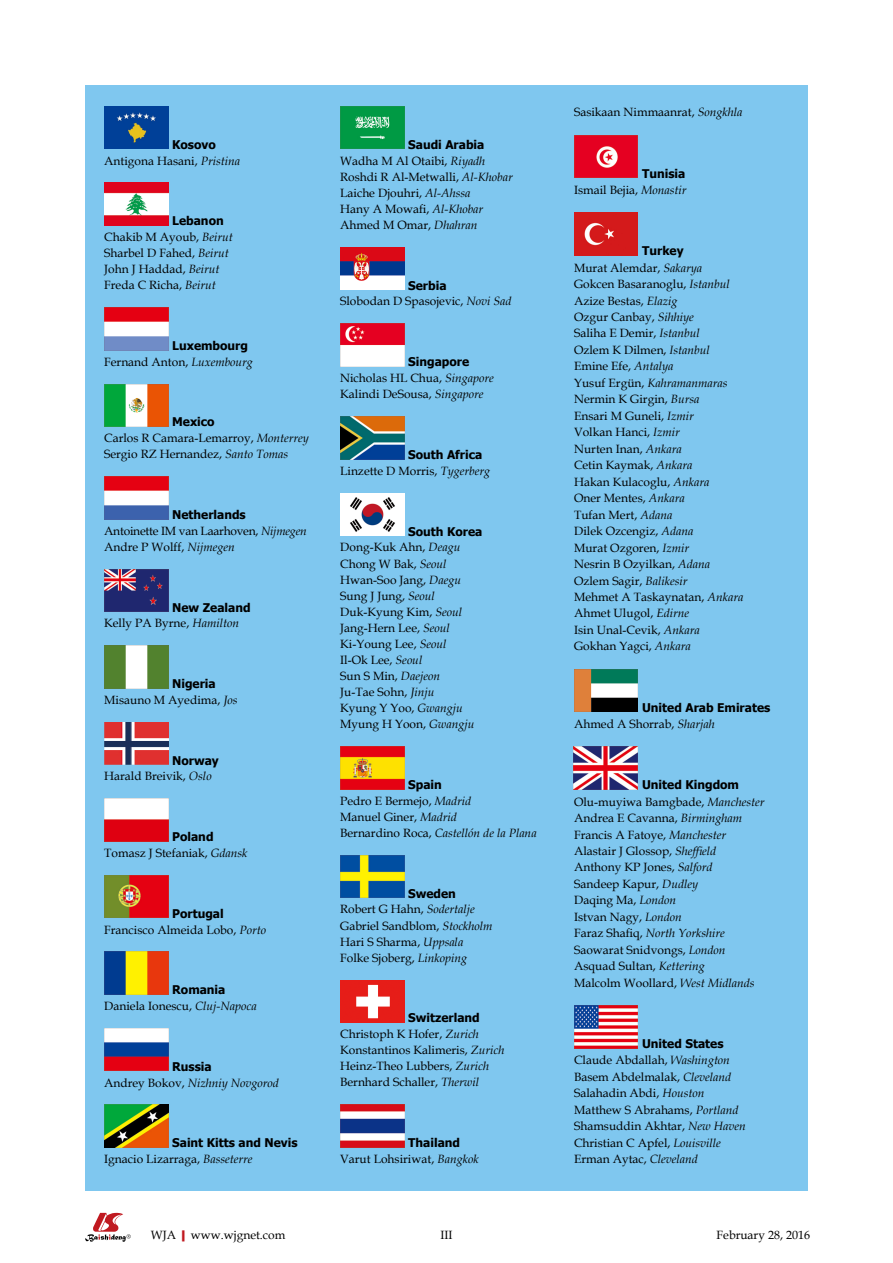
<style>
.page{position:relative;width:893px;height:1263px;background:#fff}
.page>*{position:absolute;margin:0;border:0;box-sizing:border-box;transform-origin:0 0}
.t1{font:12px/16.5px "Book Antiqua";color:#000}
.t2{font:700 12px/15.9px "Tahoma";color:#000}
.t3{font:12px/15.9px "Book Antiqua";letter-spacing:-.02em;color:#000}
.t4{font:italic 12px/15.9px "Book Antiqua";color:#000;text-align:center}
.s1{font-family:"Tahoma";font-weight:700}
.s2{font-style:italic}
.s3{font-family:"Tahoma";font-weight:700;font-style:normal}
.s4{font-style:normal}
.s5{font-family:"Book Antiqua";font-weight:400}
.s6{font-family:"Book Antiqua";font-weight:400;font-style:italic}
.s7{font-weight:700;color:#c01920}
</style>
<div class="page">
<div style="left:85px;top:85px;width:723px;height:1106px;background:#7fc7ef"></div>
<img style="left:104px;top:106px;width:64px;height:43px">
<img style="left:104px;top:183px;width:64px;height:42px">
<img style="left:104px;top:307px;width:64px;height:43px">
<img style="left:104px;top:384px;width:64px;height:43px">
<img style="left:104px;top:477px;width:64px;height:42px">
<img style="left:104px;top:569px;width:64px;height:43px">
<img style="left:104px;top:646px;width:64px;height:42px">
<img style="left:104px;top:799px;width:64px;height:42px">
<img style="left:104px;top:875px;width:64px;height:43px">
<img style="left:104px;top:952px;width:64px;height:42px">
<img style="left:104px;top:1028px;width:64px;height:43px">
<img style="left:104px;top:1105px;width:64px;height:42px">
<img style="left:340px;top:106px;width:64px;height:43px">
<img style="left:340px;top:247px;width:64px;height:43px">
<img style="left:340px;top:324px;width:64px;height:42px">
<img style="left:340px;top:417px;width:64px;height:42px">
<img style="left:340px;top:493px;width:64px;height:43px">
<img style="left:340px;top:746px;width:64px;height:43px">
<img style="left:340px;top:855px;width:64px;height:43px">
<img style="left:340px;top:980px;width:64px;height:42px">
<img style="left:340px;top:1105px;width:64px;height:42px">
<img style="left:574px;top:135px;width:64px;height:43px">
<img style="left:574px;top:213px;width:64px;height:42px">
<img style="left:574px;top:669px;width:64px;height:43px">
<img style="left:574px;top:747px;width:64px;height:42px">
<img style="left:574px;top:1006px;width:64px;height:42px">
<img style="left:104px;top:722px;width:64px;height:43px">
<svg style="left:85px;top:1213px;width:46px;height:29px"></svg>
<p class="t1" style="left:104px;top:136px;width:137px;line-height:15.9px;text-indent:68px"><span class="s1">Kosovo<br></span>Antigona Hasani, <span class="s2">Pristina</span></p>
<p class="t1" style="left:104px;top:213px;width:130px;line-height:16px;text-indent:68px"><span class="s1">Lebanon<br></span>Chakib M Ayoub, <span class="s2">Beirut<br></span>Sharbel D Fahed, <span class="s2">Beirut<br></span>John J Haddad, <span class="s2">Beirut<br></span>Freda C Richa, <span class="s2">Beirut</span></p>
<p class="t1" style="left:104px;top:338px;width:150px;line-height:15.9px;text-indent:68px"><span class="s1">Luxembourg<br></span>Fernand Anton, <span class="s2">Luxembourg</span></p>
<p class="t1" style="left:104px;top:414px;width:206px;line-height:15.9px;text-indent:68px"><span class="s1">Mexico<br></span>Carlos R Camara-Lemarroy, <span class="s2">Monterrey<br></span>Sergio RZ Hernandez, <span class="s2">Santo Tomas</span></p>
<p class="t3" style="left:104px;top:507px;width:204px;text-indent:68px"><span class="s1">Netherlands<br></span>Antoinette IM van Laarhoven, <span class="s2">Nijmegen<br></span>Andre P Wolff, <span class="s2">Nijmegen</span></p>
<p class="t1" style="left:104px;top:599px;width:148px;line-height:15.9px;text-indent:68px"><span class="s1">New Zealand<br></span>Kelly PA Byrne, <span class="s2">Hamilton</span></p>
<p class="t1" style="left:104px;top:676px;width:135px;line-height:15.9px;text-indent:68px"><span class="s1">Nigeria<br></span>Misauno M Ayedima, <span class="s2">Jos</span></p>
<p class="t1" style="left:104px;top:752px;width:116px;line-height:15.9px;text-indent:68px"><span class="s1">Norway<br></span>Harald Breivik, <span class="s2">Oslo</span></p>
<p class="t1" style="left:104px;top:829px;width:145px;line-height:15.9px;text-indent:68px"><span class="s1">Poland<br></span>Tomasz J Stefaniak, <span class="s2">Gdansk</span></p>
<p class="t1" style="left:104px;top:905px;width:163px;line-height:15.9px;text-indent:68px"><span class="s1">Portugal<br></span>Francisco Almeida Lobo, <span class="s2">Porto</span></p>
<p class="t1" style="left:104px;top:982px;width:154px;line-height:15.9px;text-indent:68px"><span class="s1">Romania<br></span>Daniela Ionescu, <span class="s2">Cluj-Napoca</span></p>
<p class="t4" style="left:104px;top:1058px;width:176px"><span class="s3">Russia<br></span><span class="s4">Andrey Bokov,</span> Nizhniy Novgorod</p>
<p class="t2" style="left:104px;top:1134px;width:195px;text-indent:68px">Saint Kitts and Nevis<br><span class="s5">Ignacio Lizarraga,</span> <span class="s6">Basseterre</span></p>
<p class="t1" style="left:340px;top:136px;width:174px;line-height:16px;text-indent:68px"><span class="s1">Saudi Arabia<br></span>Wadha M Al Otaibi, <span class="s2">Riyadh<br></span>Roshdi R Al-Metwalli, <span class="s2">Al-Khobar<br></span>Laiche Djouhri, <span class="s2">Al-Ahssa<br></span>Hany A Mowafi, <span class="s2">Al-Khobar<br></span>Ahmed M Omar, <span class="s2">Dhahran</span></p>
<p class="t1" style="left:340px;top:277px;width:173px;line-height:15.9px;text-align:center"><span class="s1">Serbia<br></span>Slobodan D Spasojevic, <span class="s2">Novi Sad</span></p>
<p class="t1" style="left:340px;top:354px;width:155px;line-height:15.9px;text-indent:68px"><span class="s1">Singapore<br></span>Nicholas HL Chua, <span class="s2">Singapore<br></span>Kalindi DeSousa, <span class="s2">Singapore</span></p>
<p class="t1" style="left:340px;top:447px;width:151px;line-height:15.9px;text-indent:68px"><span class="s1">South Africa<br></span>Linzette D Morris, <span class="s2">Tygerberg</span></p>
<p class="t1" style="left:340px;top:523px;width:144px;line-height:16px;text-indent:68px"><span class="s1">South Korea<br></span>Dong-Kuk Ahn, <span class="s2">Deagu<br></span>Chong W Bak, <span class="s2">Seoul<br></span>Hwan-Soo Jang, <span class="s2">Daegu<br></span>Sung J Jung, <span class="s2">Seoul<br></span>Duk-Kyung Kim, <span class="s2">Seoul<br></span>Jang-Hern Lee, <span class="s2">Seoul<br></span>Ki-Young Lee, <span class="s2">Seoul<br></span>Il-Ok Lee, <span class="s2">Seoul<br></span>Sun S Min, <span class="s2">Daejeon<br></span>Ju-Tae Sohn, <span class="s2">Jinju<br></span>Kyung Y Yoo, <span class="s2">Gwangju<br></span>Myung H Yoon, <span class="s2">Gwangju</span></p>
<p class="t1" style="left:340px;top:776px;width:198px;line-height:16px;text-indent:68px"><span class="s1">Spain<br></span>Pedro E Bermejo, <span class="s2">Madrid<br></span>Manuel Giner, <span class="s2">Madrid<br></span>Bernardino Roca, <span class="s2">Castellón de la Plana</span></p>
<p class="t1" style="left:340px;top:885px;width:154px;line-height:16px;text-indent:68px"><span class="s1">Sweden<br></span>Robert G Hahn, <span class="s2">Sodertalje<br></span>Gabriel Sandblom, <span class="s2">Stockholm<br></span>Hari S Sharma, <span class="s2">Uppsala<br></span>Folke Sjoberg, <span class="s2">Linkoping</span></p>
<p class="t1" style="left:340px;top:1010px;width:166px;line-height:16px;text-indent:68px"><span class="s1">Switzerland<br></span>Christoph K Hofer, <span class="s2">Zurich<br></span>Konstantinos Kalimeris, <span class="s2">Zurich<br></span>Heinz-Theo Lubbers, <span class="s2">Zurich<br></span>Bernhard Schaller, <span class="s2">Therwil</span></p>
<p class="t1" style="left:340px;top:1135px;width:140px;line-height:15.9px;text-indent:68px"><span class="s1">Thailand<br></span>Varut Lohsiriwat, <span class="s2">Bangkok</span></p>
<p class="t1" style="left:574px;top:104px;width:170px">Sasikaan Nimmaanrat, <span class="s2">Songkhla</span></p>
<p class="t1" style="left:574px;top:165px;width:114px;text-align:right"><span class="s1">Tunisia<br></span>Ismail Bejia, <span class="s2">Monastir</span></p>
<p class="t1" style="left:574px;top:243px;width:171px;text-indent:68px"><span class="s1">Turkey<br></span>Murat Alemdar, <span class="s2">Sakarya<br></span>Gokcen Basaranoglu, <span class="s2">Istanbul<br></span>Azize Bestas, <span class="s2">Elazig<br></span>Ozgur Canbay, <span class="s2">Sihhiye<br></span>Saliha E Demir, <span class="s2">Istanbul<br></span>Ozlem K Dilmen, <span class="s2">Istanbul<br></span>Emine Efe, <span class="s2">Antalya<br></span>Yusuf Ergün, <span class="s2">Kahramanmaras<br></span>Nermin K Girgin, <span class="s2">Bursa<br></span>Ensari M Guneli, <span class="s2">Izmir<br></span>Volkan Hanci, <span class="s2">Izmir<br></span>Nurten Inan, <span class="s2">Ankara<br></span>Cetin Kaymak, <span class="s2">Ankara<br></span>Hakan Kulacoglu, <span class="s2">Ankara<br></span>Oner Mentes, <span class="s2">Ankara<br></span>Tufan Mert, <span class="s2">Adana<br></span>Dilek Ozcengiz, <span class="s2">Adana<br></span>Murat Ozgoren, <span class="s2">Izmir<br></span>Nesrin B Ozyilkan, <span class="s2">Adana<br></span>Ozlem Sagir, <span class="s2">Balikesir<br></span>Mehmet A Taskaynatan, <span class="s2">Ankara<br></span>Ahmet Ulugol, <span class="s2">Edirne<br></span>Isin Unal-Cevik, <span class="s2">Ankara<br></span>Gokhan Yagci, <span class="s2">Ankara</span></p>
<p class="t2" style="left:574px;top:698px;width:198px;text-indent:68px">United Arab Emirates<br><span class="s5">Ahmed A Shorrab,</span> <span class="s6">Sharjah</span></p>
<p class="t1" style="left:574px;top:777px;width:192px;text-indent:68px"><span class="s1">United Kingdom<br></span>Olu-muyiwa Bamgbade, <span class="s2">Manchester<br></span>Andrea E Cavanna, <span class="s2">Birmingham<br></span>Francis A Fatoye, <span class="s2">Manchester<br></span>Alastair J Glossop, <span class="s2">Sheffield<br></span>Anthony KP Jones, <span class="s2">Salford<br></span>Sandeep Kapur, <span class="s2">Dudley<br></span>Daqing Ma, <span class="s2">London<br></span>Istvan Nagy, <span class="s2">London<br></span>Faraz Shafiq, <span class="s2">North Yorkshire<br></span>Saowarat Snidvongs, <span class="s2">London<br></span>Asquad Sultan, <span class="s2">Kettering<br></span>Malcolm Woollard, <span class="s2">West Midlands</span></p>
<p class="t1" style="left:574px;top:1035px;width:173px;text-indent:68px"><span class="s1">United States<br></span>Claude Abdallah, <span class="s2">Washington<br></span>Basem Abdelmalak, <span class="s2">Cleveland<br></span>Salahadin Abdi, <span class="s2">Houston<br></span>Matthew S Abrahams, <span class="s2">Portland<br></span>Shamsuddin Akhtar, <span class="s2">New Haven<br></span>Christian C Apfel, <span class="s2">Louisville<br></span>Erman Aytac, <span class="s2">Cleveland</span></p>
<p class="t1" style="left:151px;top:1226px;width:136px">WJA<span class="s7">|</span>www.wjgnet.com</p>
<p class="t1" style="left:440px;top:1226px;width:14px">III</p>
<p class="t1" style="left:717px;top:1226px;width:95px">February 28, 2016</p>
</div>
